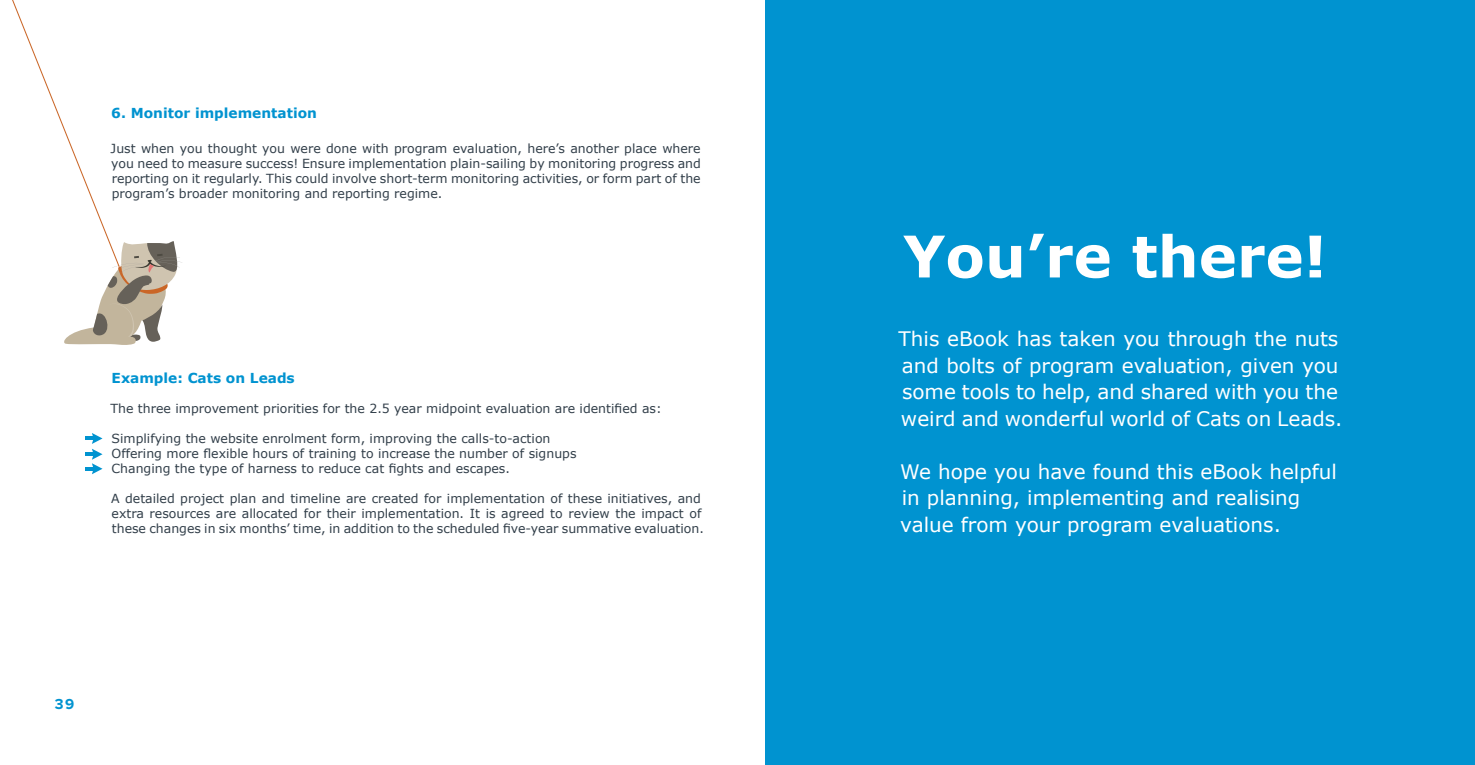
<style>
.page{position:relative;width:1475px;height:765px;background:#fff}
.page>*{position:absolute;margin:0;border:0;box-sizing:border-box;transform-origin:0 0}
.t1{font:700 57.5px "Verdana";color:#fff}
.t2{font:20px/26.5px "Verdana";color:#fff}
.t3{font:700 15px "Proxima Nova";color:#0093d0}
.t4{font:700 13.75px "Verdana";color:#0093d0}
.t5{font:12.5px/15px "Verdana";color:#323f4a}
</style>
<div class="page">
<svg style="left:85px;top:433px;width:17px;height:41px"></svg>
<div style="left:765px;top:0;width:709px;height:765px;background:#0093d0"></div>
<svg style="left:12px;top:0;width:170px;height:345px"></svg>
<p class="t4" style="left:111px;top:104px;width:207px">6. Monitor implementation</p>
<p class="t5" style="left:111px;top:141px;width:591px;text-align:justify">Just when you thought you were done with program evaluation, here’s another place where you need to measure success! Ensure implementation plain-sailing by monitoring progress and reporting on it regularly. This could involve short-term monitoring activities, or form part of the program’s broader monitoring and reporting regime.</p>
<p class="t4" style="left:112px;top:369px;width:185px">Example: Cats on Leads</p>
<p class="t5" style="left:110px;top:401px;width:552px">The three improvement priorities for the 2.5 year midpoint evaluation are identified as:</p>
<p class="t5" style="left:111px;top:431px;width:466px">Simplifying the website enrolment form, improving the calls-to-action<br>Offering more flexible hours of training to increase the number of signups<br>Changing the type of harness to reduce cat fights and escapes.</p>
<p class="t5" style="left:111px;top:491px;width:594px">A detailed project plan and timeline are created for implementation of these initiatives, and extra resources are allocated for their implementation. It is agreed to review the impact of these changes in six months’ time, in addition to the scheduled five-year summative evaluation.</p>
<p class="t3" style="left:55px;top:695px;width:21px">39</p>
<h1 class="t1" style="left:902px;top:216px;width:425px">You’re there!</h1>
<h2 class="t2" style="left:898px;top:325px;width:445px">This eBook has taken you through the nuts and bolts of program evaluation, given you some tools to help, and shared with you the weird and wonderful world of Cats on Leads.</h2>
<h2 class="t2" style="left:900px;top:458px;width:438px">We hope you have found this eBook helpful in planning, implementing and realising value from your program evaluations.</h2>
</div>
